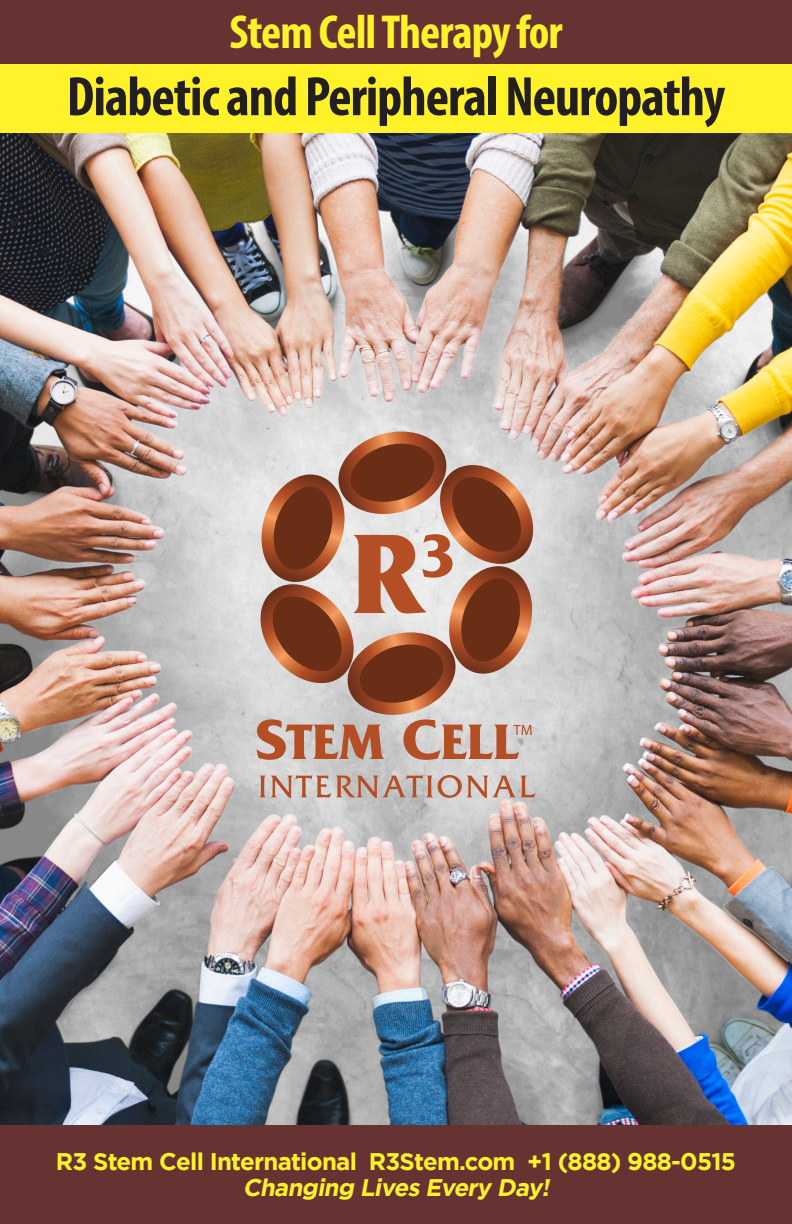
<style>
.page{position:relative;width:792px;height:1224px;background:#fff}
.page>*{position:absolute;margin:0;border:0;box-sizing:border-box;transform-origin:0 0}
.t1{font:700 condensed 56px "Myriad Pro";letter-spacing:-.02em;color:#231f20}
.t2{font:700 condensed 48px "Myriad Pro";letter-spacing:-.02em;color:#fff229}
.t3{font:700 24px "Gotham";letter-spacing:-.03em;color:#fff229}
.t4{font:italic 700 24px "Gotham";color:#fff229}
</style>
<div class="page">
<img style="left:0;top:132px;width:792px;height:993px">
<svg style="left:259px;top:775px;width:277px;height:23px;background:#c5a89c"></svg>
<svg style="left:255px;top:432px;width:283px;height:328px;background:#b28877"></svg>
<div style="left:0;top:1125px;width:792px;height:99px;background:#663232"></div>
<div style="left:0;top:0;width:792px;height:132px;background:#fff229"></div>
<div style="left:0;top:0;width:792px;height:64px;background:#663232"></div>
<p class="t2" style="left:229px;top:2px;width:335px">Stem Cell Therapy for</p>
<p class="t1" style="left:67px;top:62px;width:660px">Diabetic and Peripheral Neuropathy</p>
<p class="t3" style="left:56px;top:1145px;width:682px">R3 Stem Cell International R3Stem.com +1 (888) 988-0515</p>
<p class="t4" style="left:243px;top:1171px;width:314px">Changing LivesEvery Day!</p>
</div>
